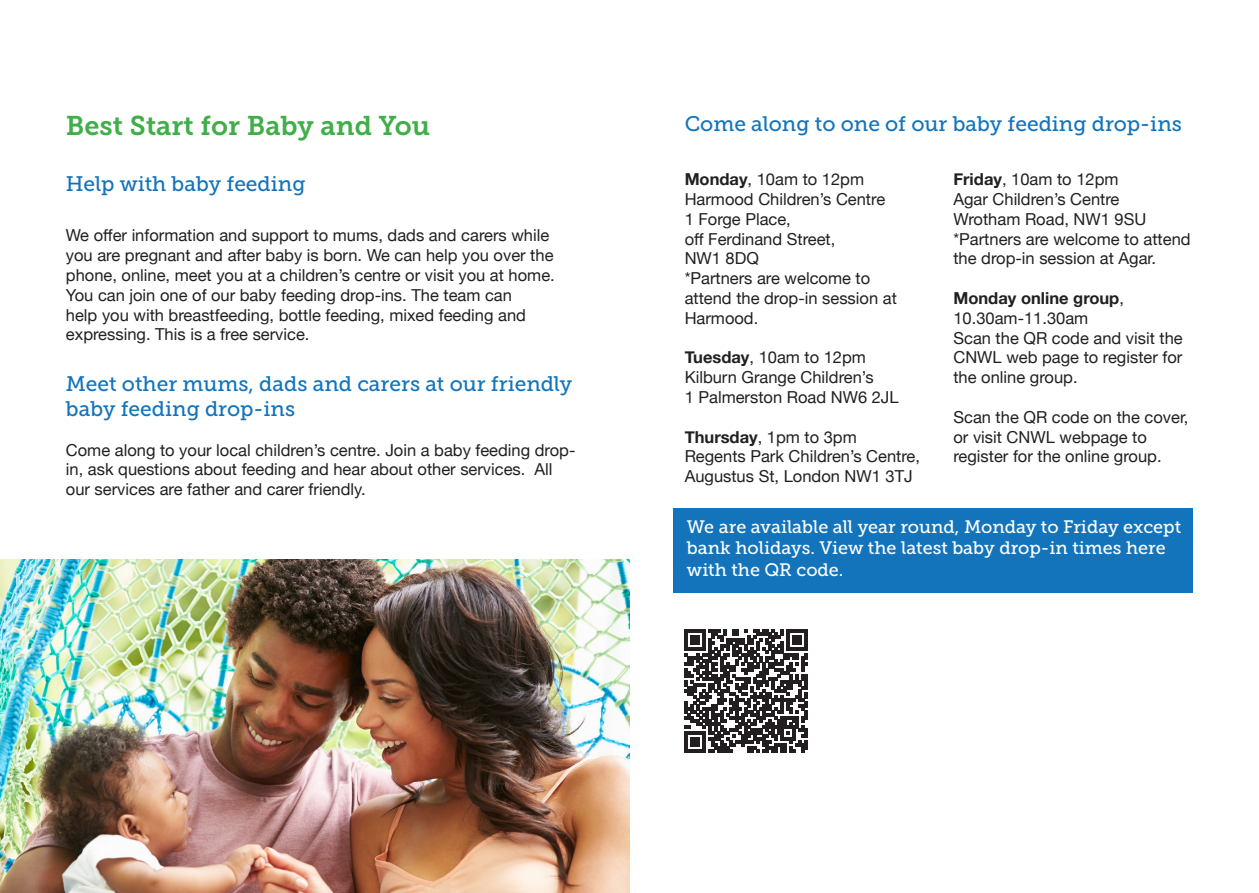
<style>
.page{position:relative;width:1259px;height:893px;background:#fff}
.page>*{position:absolute;margin:0;border:0;box-sizing:border-box;transform-origin:0 0}
.t1{font:27px "Museo Slab 700";color:#40ae49}
.t2{font:21px/25.2px "Museo Slab 500";color:#1374bb}
.t3{font:18px/21.6px "Museo Slab 500";color:#fff}
.t4{font:16.5px/19.8px "Helvetica Neue";color:#231f20}
.t5{font:700 16.5px/19.8px "Helvetica Neue";color:#231f20}
.s1{font-weight:700}
.s2{font-weight:400}
</style>
<div class="page">
<div style="left:673px;top:508px;width:519px;height:85px;background:#1374bb"></div>
<img style="left:0;top:559px;width:629px;height:334px">
<svg style="left:685px;top:629px;width:123px;height:123px"></svg>
<p class="t1" style="left:66px;top:111px;width:365px">Best Start for Baby and You</p>
<p class="t2" style="left:66px;top:171px;width:241px">Help with baby feeding</p>
<p class="t4" style="left:66px;top:227px;width:485px">We offer information and support to mums, dads and carers while</p>
<p class="t4" style="left:66px;top:246px;width:489px">you are pregnant and after baby is born. We can help you over the</p>
<p class="t4" style="left:66px;top:266px;width:490px">phone, online, meet you at a children’s centre or visit you at home.</p>
<p class="t4" style="left:66px;top:286px;width:461px">You can join one of our baby feeding drop-ins. The team can help you with breastfeeding, bottle feeding, mixed feeding and expressing. This is a free service.</p>
<p class="t2" style="left:66px;top:371px;width:508px">Meet other mums, dads and carers at our friendly baby feeding drop-ins</p>
<p class="t4" style="left:66px;top:441px;width:511px">Come along to your local children’s centre. Join a baby feeding drop&shy;in, ask questions about feeding and hear about other services. All our services are father and carer friendly.</p>
<p class="t2" style="left:684px;top:111px;width:499px">Come along to one of our baby feeding drop-ins</p>
<p class="t4" style="left:684px;top:170px;width:181px"><span class="s1">Monday</span>, 10am to 12pm</p>
<p class="t4" style="left:684px;top:190px;width:202px">Harmood Children’s Centre<br>1 Forge Place,</p>
<p class="t4" style="left:684px;top:230px;width:152px">off Ferdinand Street,<br>NW1 8DQ</p>
<p class="t4" style="left:684px;top:269px;width:214px">*Partners are welcome to attend the drop-in session at<br>Harmood.</p>
<p class="t4" style="left:684px;top:348px;width:190px"><span class="s1">Tuesday</span>, 10am to 12pm<br>Kilburn Grange Children’s</p>
<p class="t4" style="left:684px;top:388px;width:215px">1 Palmerston Road NW6 2JL</p>
<p class="t4" style="left:684px;top:428px;width:174px"><span class="s1">Thursday</span>, 1pm to 3pm</p>
<p class="t4" style="left:684px;top:447px;width:237px">Regents Park Children’s Centre,</p>
<p class="t4" style="left:684px;top:467px;width:230px">Augustus St, London NW1 3TJ</p>
<p class="t4" style="left:953px;top:170px;width:167px"><span class="s1">Friday</span>, 10am to 12pm</p>
<p class="t4" style="left:953px;top:190px;width:167px">Agar Children’s Centre</p>
<p class="t4" style="left:953px;top:210px;width:194px">Wrotham Road, NW1 9SU</p>
<p class="t4" style="left:953px;top:230px;width:239px">*Partners are welcome to attend the drop-in session at Agar.</p>
<p class="t5" style="left:953px;top:289px;width:172px">Monday online group<span class="s2">,<br>10.30am-11.30am</span></p>
<p class="t4" style="left:953px;top:329px;width:231px;text-align:justify">Scan the QR code and visit the CNWL web page to register for the online group.</p>
<p class="t4" style="left:953px;top:408px;width:237px">Scan the QR code on the cover, or visit CNWL webpage to register for the online group.</p>
<p class="t3" style="left:687px;top:516px;width:496px">We are available all year round, Monday to Friday except bank holidays. View the latest baby drop-in times here with the QR code.</p>
</div>
